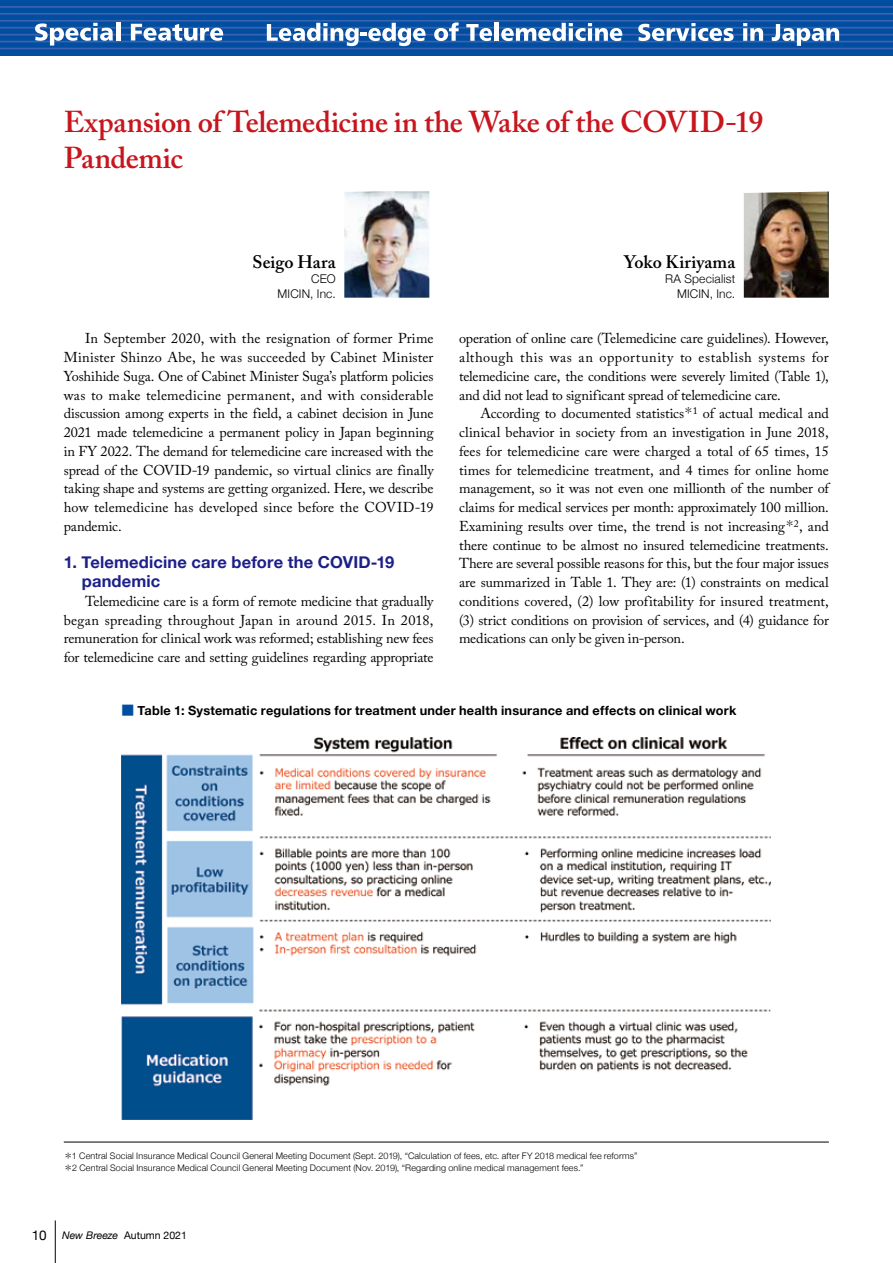
<style>
.page{position:relative;width:893px;height:1263px;background:#fff}
.page>*{position:absolute;margin:0;border:0;box-sizing:border-box;transform-origin:0 0}
.t1{font:600 30px/36px "Adobe Caslon Pro";letter-spacing:-.015em;color:#c8161e}
.t2{font:600 18px "Adobe Caslon Pro";letter-spacing:.005em;color:#000}
.t3{font:700 16.5px/18.8px "Helvetica Neue";letter-spacing:.01em;color:#1d2088}
.t4{font:14.25px/18.8px "Adobe Caslon Pro";letter-spacing:-.01em;color:#000;text-align:justify}
.t5{font:700 12.75px "Helvetica Neue";letter-spacing:.015em;color:#000}
.t6{font:300 12px/15px "Helvetica Neue";letter-spacing:.01em;color:#000;text-align:right}
.t7{font:10.5px "Helvetica Neue";color:#000}
.t8{font:300 9px/12px "Helvetica Neue";letter-spacing:.015em;color:#000}
.s1{font-family:"Shin Go Pro";font-weight:400;color:#004ea2}
.s2{font-family:"Koz Min Pr 6 N";font-weight:400}
.s3{font-size:13.5px}
.s4{font-style:italic}
</style>
<div class="page">
<img style="left:744px;top:192px;width:85px;height:106px">
<img style="left:344px;top:191px;width:85px;height:107px">
<hr style="left:64px;top:1142px;width:765px;height:1px;background:#000">
<img style="left:121px;top:738px;width:650px;height:382px">
<hr style="left:55px;top:1220px;width:1px;height:43px;background:#000">
<div style="left:0;top:0;width:893px;height:55px;background:#004ea2"></div>
<hr style="left:0;top:6px;width:893px;height:2px;background:#3d62ad">
<hr style="left:0;top:13px;width:893px;height:2px;background:#3d62ad">
<hr style="left:0;top:20px;width:893px;height:2px;background:#3d62ad">
<hr style="left:0;top:27px;width:893px;height:2px;background:#3d62ad">
<hr style="left:0;top:34px;width:893px;height:1px;background:#3d62ad">
<hr style="left:0;top:41px;width:893px;height:1px;background:#3d62ad">
<hr style="left:0;top:48px;width:893px;height:1px;background:#3d62ad">
<svg style="left:35px;top:23px;width:78px;height:23px"></svg>
<hr style="left:116px;top:22px;width:4px;height:18px;background:#fff">
<svg style="left:131px;top:24px;width:92px;height:17px"></svg>
<svg style="left:267px;top:23px;width:159px;height:23px"></svg>
<svg style="left:434px;top:22px;width:25px;height:19px"></svg>
<svg style="left:466px;top:24px;width:26px;height:17px"></svg>
<hr style="left:495px;top:23px;width:4px;height:18px;background:#fff">
<svg style="left:501px;top:23px;width:121px;height:18px"></svg>
<svg style="left:638px;top:23px;width:96px;height:18px"></svg>
<svg style="left:743px;top:23px;width:20px;height:18px"></svg>
<svg style="left:772px;top:24px;width:67px;height:22px"></svg>
<h1 class="t1" style="left:64px;top:103px;width:701px">Expansion of Telemedicine in the Wake of the COVID-19<br>Pandemic</h1>
<p class="t2" style="left:253px;top:251px;width:85px">Seigo Hara</p>
<p class="t6" style="left:278px;top:270px;width:60px">CEO<br>MICIN, Inc.</p>
<p class="t4" style="left:64px;top:329px;width:371px;text-indent:21px">In September 2020, with the resignation of former Prime Minister Shinzo Abe, he was succeeded by Cabinet Minister Yoshihide Suga. One of Cabinet Minister Suga’s platform policies was to make telemedicine permanent, and with considerable discussion among experts in the field, a cabinet decision in June 2021 made telemedicine a permanent policy in Japan beginning in FY 2022. The demand for telemedicine care increased with the spread of the COVID-19 pandemic, so virtual clinics are finally taking shape and systems are getting organized. Here, we describe how telemedicine has developed since before the COVID-19 pandemic.</p>
<p class="t3" style="left:82px;top:554px;width:314px;text-indent:-18px">1. Telemedicine care before the COVID-19 pandemic</p>
<p class="t4" style="left:64px;top:592px;width:371px;text-indent:21px">Telemedicine care is a form of remote medicine that gradually began spreading throughout Japan in around 2015. In 2018, remuneration for clinical work was reformed; establishing new fees for telemedicine care and setting guidelines regarding appropriate</p>
<p class="t2" style="left:623px;top:251px;width:113px">Yoko Kiriyama</p>
<p class="t6" style="left:665px;top:270px;width:72px">RA Specialist<br>MICIN, Inc.</p>
<p class="t4" style="left:459px;top:329px;width:371px">operation of online care (Telemedicine care guidelines). However, although this was an opportunity to establish systems for telemedicine care, the conditions were severely limited (Table 1), and did not lead to significant spread of telemedicine care.</p>
<p class="t4" style="left:459px;top:404px;width:371px;text-indent:21px">According to documented statistics<sup>＊</sup><sup>1</sup> of actual medical and clinical behavior in society from an investigation in June 2018, fees for telemedicine care were charged a total of 65 times, 15 times for telemedicine treatment, and 4 times for online home management, so it was not even one millionth of the number of claims for medical services per month: approximately 100 million.<br>Examining results over time, the trend is not increasing<sup>＊</sup><sup>2</sup>, and there continue to be almost no insured telemedicine treatments.<br>There are several possible reasons for this, but the four major issues are summarized in Table 1. They are: (1) constraints on medical conditions covered, (2) low profitability for insured treatment, (3) strict conditions on provision of services, and (4) guidance for medications can only be given in-person.</p>
<p class="t5" style="left:121px;top:701px;width:616px"><span class="s1">■</span> Table 1: Systematic regulations for treatment under health insurance and effects on clinical work</p>
<p class="t8" style="left:64px;top:1149px;width:575px"><span class="s2">＊</span>1 Central Social Insurance Medical Council General Meeting Document (Sept. 2019), “Calculation of fees, etc. after FY 2018 medical fee reforms”<span class="s2">＊</span>2 Central Social Insurance Medical Council General Meeting Document (Nov. 2019), “Regarding online medical management fees.”</p>
<p class="t7" style="left:32px;top:1227px;width:157px"><span class="s3">10</span> <span class="s4">New Breeze</span> Autumn 2021</p>
</div>
